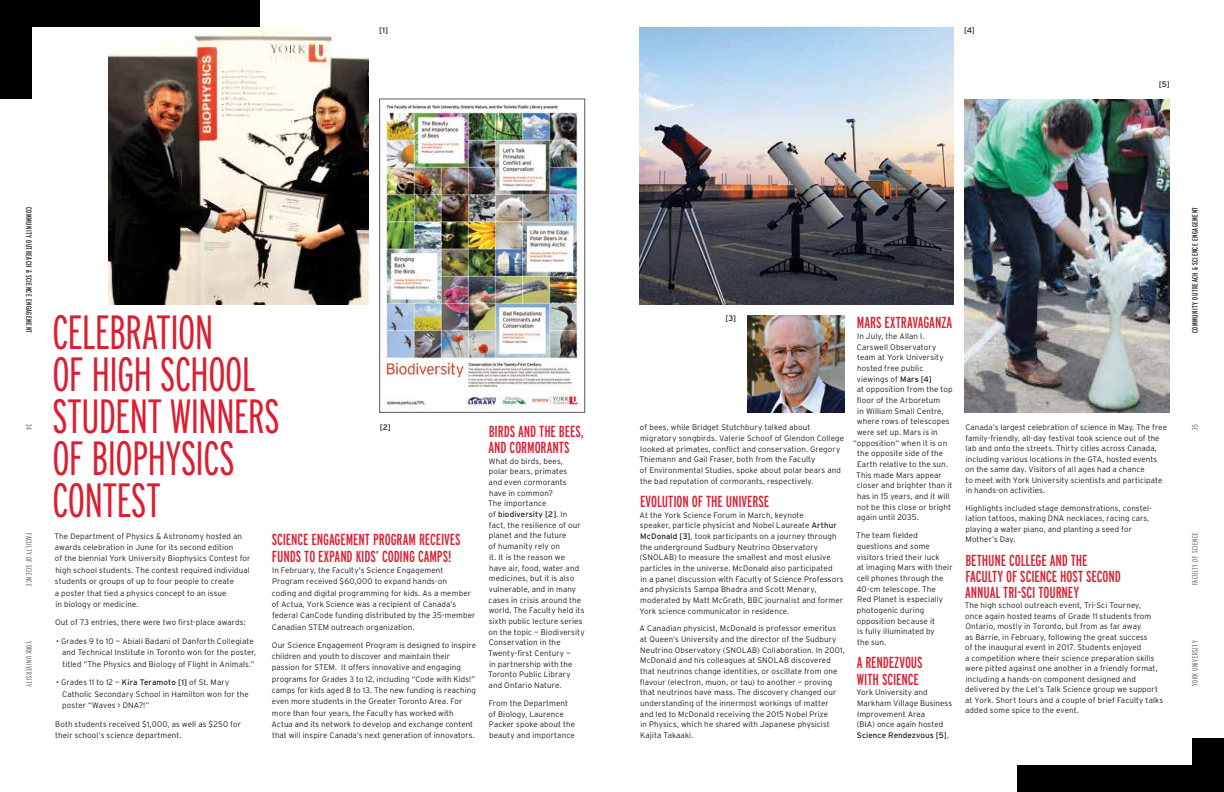
<style>
.page{position:relative;width:1224px;height:792px;background:#fff}
.page>*{position:absolute;margin:0;border:0;box-sizing:border-box;transform-origin:0 0}
.t1{font:300 extra-condensed 48px/42px "Interstate";letter-spacing:-.02em;color:#db1e31}
.t2{font:extra-condensed 16px/16.2px "Interstate";letter-spacing:-.005em;color:#db1e31}
.t3{font:300 8px/10.7px "Interstate";letter-spacing:.015em;color:#241d1b}
.t4{font:extra-condensed 8px "Interstate";letter-spacing:.065em;color:#241d1b}
.t5{font:300 extra-condensed 8px "Interstate";letter-spacing:.065em;color:#5c5d62}
.t6{font:8px "Interstate";color:#241d1b}
.s1{font-weight:400}
</style>
<div class="page">
<div style="left:0;top:0;width:32px;height:99px;background:#000"></div>
<div style="left:1192px;top:738px;width:32px;height:54px;background:#000"></div>
<div style="left:0;top:0;width:260px;height:27px;background:#000"></div>
<div style="left:1017px;top:765px;width:207px;height:27px;background:#000"></div>
<img style="left:108px;top:27px;width:260px;height:277px">
<img style="left:381px;top:104px;width:201px;height:305px">
<div style="left:379px;top:99px;width:206px;height:314px;border:1px solid #5c5d62"></div>
<img style="left:964px;top:99px;width:206px;height:314px">
<img style="left:747px;top:315px;width:97px;height:98px">
<img style="left:639px;top:27px;width:314px;height:277px">
<p class="t6" style="left:379px;top:26px;width:10px">[1]</p>
<p class="t6" style="left:964px;top:26px;width:12px">[4]</p>
<p class="t6" style="left:1159px;top:80px;width:13px">[5]</p>
<p class="t4" style="left:33px;top:207px;width:127px;rotate:90deg">Community Outreach &amp; Science Engagement</p>
<p class="t4" style="left:1191px;top:333px;width:127px;rotate:-90deg">Community Outreach &amp; Science Engagement</p>
<h1 class="t1" style="left:52px;top:311px;width:230px">CELEBRATION<br>OF HIGH SCHOOL<br>STUDENT WINNERS<br>OF BIOPHYSICS<br>CONTEST</h1>
<h2 class="t2" style="left:272px;top:531px;width:191px;line-height:16.8px">SCIENCE ENGAGEMENT PROGRAM RECEIVES<br>FUNDS TO EXPAND KIDS’ CODING CAMPS!</h2>
<p class="t3" style="left:272px;top:565px;width:205px;line-height:11.3px">In February, the Faculty’s Science Engagement Program received $60,000 to expand hands-on<br>coding and digital programming for kids. As a member of Actua, York Science was a recipient of Canada’s federal CanCode funding distributed by the 35-member Canadian STEM outreach organization.</p>
<p class="t3" style="left:272px;top:639px;width:206px;line-height:11.3px">Our Science Engagement Program is designed to inspire children and youth to discover and maintain their passion for STEM. It offers innovative and engaging programs for Grades 3 to 12, including “Code with Kids!” camps for kids aged 8 to 13. The new funding is reaching even more students in the Greater Toronto Area. For more than four years, the Faculty has worked with Actua and its network to develop and exchange content that will inspire Canada’s next generation of innovators.</p>
<p class="t6" style="left:725px;top:314px;width:12px">[3]</p>
<h2 class="t2" style="left:857px;top:315px;width:97px">MARS EXTRAVAGANZA</h2>
<p class="t3" style="left:857px;top:331px;width:69px">In July, the Allan I.</p>
<p class="t3" style="left:857px;top:341px;width:81px">Carswell Observatory</p>
<p class="t3" style="left:857px;top:352px;width:88px">team at York University</p>
<p class="t3" style="left:857px;top:363px;width:68px">hosted free public</p>
<p class="t3" style="left:857px;top:373px;width:76px">viewings of <span class="s1">Mars [4]</span></p>
<p class="t3" style="left:857px;top:384px;width:97px">at opposition from the top</p>
<p class="t3" style="left:857px;top:395px;width:85px">floor of the Arboretum</p>
<p class="t3" style="left:857px;top:405px;width:88px">in William Small Centre,</p>
<p class="t3" style="left:857px;top:416px;width:94px">where rows of telescopes</p>
<p class="t3" style="left:857px;top:427px;width:83px">were set up. Mars is in</p>
<p class="t3" style="left:853px;top:438px;width:96px">“opposition” when it is on</p>
<p class="t3" style="left:857px;top:448px;width:88px">the opposite side of the</p>
<p class="t3" style="left:857px;top:459px;width:92px">Earth relative to the sun.</p>
<p class="t3" style="left:856px;top:470px;width:87px">This made Mars appear</p>
<p class="t3" style="left:857px;top:480px;width:97px">closer and brighter than it</p>
<p class="t3" style="left:857px;top:491px;width:94px">has in 15 years, and it will</p>
<p class="t3" style="left:857px;top:502px;width:96px">not be this close or bright</p>
<p class="t3" style="left:857px;top:512px;width:63px">again until 2035.</p>
<p class="t3" style="left:856px;top:530px;width:98px">The team fielded questions and some visitors tried their luck<br>at imaging Mars with their cell phones through the<br>40-cm telescope. The<br>Red Planet is especially photogenic during opposition because it<br>is fully illuminated by<br>the sun.</p>
<h2 class="t2" style="left:857px;top:655px;width:68px">A RENDEZVOUS<br>WITH SCIENCE</h2>
<p class="t3" style="left:856px;top:687px;width:97px">York University and<br>Markham Village Business<br>Improvement Area<br>(BIA) once again hosted<br><span class="s1">Science Rendezvous [5]</span>,</p>
<p class="t5" style="left:33px;top:424px;width:7px;rotate:90deg">34</p>
<p class="t5" style="left:1191px;top:430px;width:7px;rotate:-90deg">35</p>
<p class="t3" style="left:965px;top:422px;width:203px">Canada’s largest celebration of science in May. The free family-friendly, all-day festival took science out of the lab and onto the streets. Thirty cities across Canada, including various locations in the GTA, hosted events on the same day. Visitors of all ages had a chance<br>to meet with York University scientists and participate in hands-on activities.</p>
<p class="t3" style="left:965px;top:503px;width:188px">Highlights included stage demonstrations, constel&shy;lation tattoos, making DNA necklaces, racing cars, playing a water piano, and planting a seed for Mother’s Day.</p>
<h2 class="t2" style="left:965px;top:552px;width:157px">BETHUNE COLLEGE AND THE<br>FACULTY OF SCIENCE HOST SECOND<br>ANNUAL TRI-SCI TOURNEY</h2>
<p class="t3" style="left:965px;top:600px;width:200px">The high school outreach event, Tri-Sci Tourney,<br>once again hosted teams of Grade 11 students from Ontario, mostly in Toronto, but from as far away<br>as Barrie, in February, following the great success<br>of the inaugural event in 2017. Students enjoyed<br>a competition where their science preparation skills were pitted against one another in a friendly format, including a hands-on component designed and delivered by the Let’s Talk Science group we support at York. Short tours and a couple of brief Faculty talks added some spice to the event.</p>
<p class="t3" style="left:639px;top:422px;width:206px">of bees, while Bridget Stutchbury talked about migratory songbirds. Valerie Schoof of Glendon College looked at primates, conflict and conservation. Gregory Thiemann and Gail Fraser, both from the Faculty<br>of Environmental Studies, spoke about polar bears and the bad reputation of cormorants, respectively.</p>
<h2 class="t2" style="left:640px;top:493px;width:131px">EVOLUTION OF THE UNIVERSE</h2>
<p class="t3" style="left:639px;top:509px;width:206px">At the York Science Forum in March, keynote<br>speaker, particle physicist and Nobel Laureate <span class="s1">Arthur McDonald [3]</span>, took participants on a journey through the underground Sudbury Neutrino Observatory (SNOLAB) to measure the smallest and most elusive particles in the universe. McDonald also participated<br>in a panel discussion with Faculty of Science Professors and physicists Sampa Bhadra and Scott Menary, moderated by Matt McGrath, BBC journalist and former York science communicator in residence.</p>
<p class="t3" style="left:640px;top:623px;width:207px">A Canadian physicist, McDonald is professor emeritus at Queen’s University and the director of the Sudbury Neutrino Observatory (SNOLAB) Collaboration. In 2001, McDonald and his colleagues at SNOLAB discovered that neutrinos change identities, or oscillate from one flavour (electron, muon, or tau) to another — proving that neutrinos have mass. The discovery changed our understanding of the innermost workings of matter<br>and led to McDonald receiving the 2015 Nobel Prize<br>in Physics, which he shared with Japanese physicist Kajita Takaaki.</p>
<p class="t6" style="left:380px;top:423px;width:13px">[2]</p>
<h2 class="t2" style="left:489px;top:423px;width:97px">BIRDS AND THE BEES,<br>AND CORMORANTS</h2>
<p class="t3" style="left:488px;top:455px;width:98px">What do birds, bees,<br>polar bears, primates<br>and even cormorants have in common?<br>The importance<br>of <span class="s1">biodiversity [2]</span>. In fact, the resilience of our planet and the future<br>of humanity rely on<br>it. It is the reason we<br>have air, food, water and medicines, but it is also vulnerable, and in many cases in crisis around the world. The Faculty held its sixth public lecture series on the topic — Biodiversity<br>Conservation in the<br>Twenty-first Century —<br>in partnership with the<br>Toronto Public Library and Ontario Nature.</p>
<p class="t3" style="left:489px;top:698px;width:88px">From the Department of Biology, Laurence<br>Packer spoke about the beauty and importance</p>
<p class="t5" style="left:1191px;top:585px;width:55px;rotate:-90deg">FACULTY OF SCIENCE</p>
<p class="t3" style="left:54px;top:530px;width:198px;line-height:11.4px">The Department of Physics &amp; Astronomy hosted an awards celebration in June for its second edition<br>of the biennial York University Biophysics Contest for high school students. The contest required individual students or groups of up to four people to create<br>a poster that tied a physics concept to an issue<br>in biology or medicine.</p>
<p class="t3" style="left:55px;top:617px;width:192px">Out of 73 entries, there were two first-place awards:</p>
<p class="t3" style="left:62px;top:635px;width:196px;line-height:11.4px;text-indent:-6px">• Grades 9 to 10 — Abiali Badani of Danforth Collegiate and Technical Institute in Toronto won for the poster, titled “The Physics and Biology of Flight in Animals.”</p>
<p class="t3" style="left:62px;top:677px;width:188px;line-height:11.4px;text-indent:-6px">• Grades 11 to 12 — <span class="s1">Kira Teramoto [1]</span> of St. Mary<br>Catholic Secondary School in Hamilton won for the poster “Waves &gt; DNA?!”</p>
<p class="t3" style="left:55px;top:718px;width:187px;line-height:11.4px">Both students received $1,000, as well as $250 for their school’s science department.</p>
<p class="t5" style="left:33px;top:533px;width:55px;rotate:90deg">FACULTY OF SCIENCE</p>
<p class="t5" style="left:1191px;top:686px;width:47px;rotate:-90deg">YORK UNIVERSITY</p>
<p class="t5" style="left:33px;top:641px;width:47px;rotate:90deg">YORK UNIVERSITY</p>
</div>
